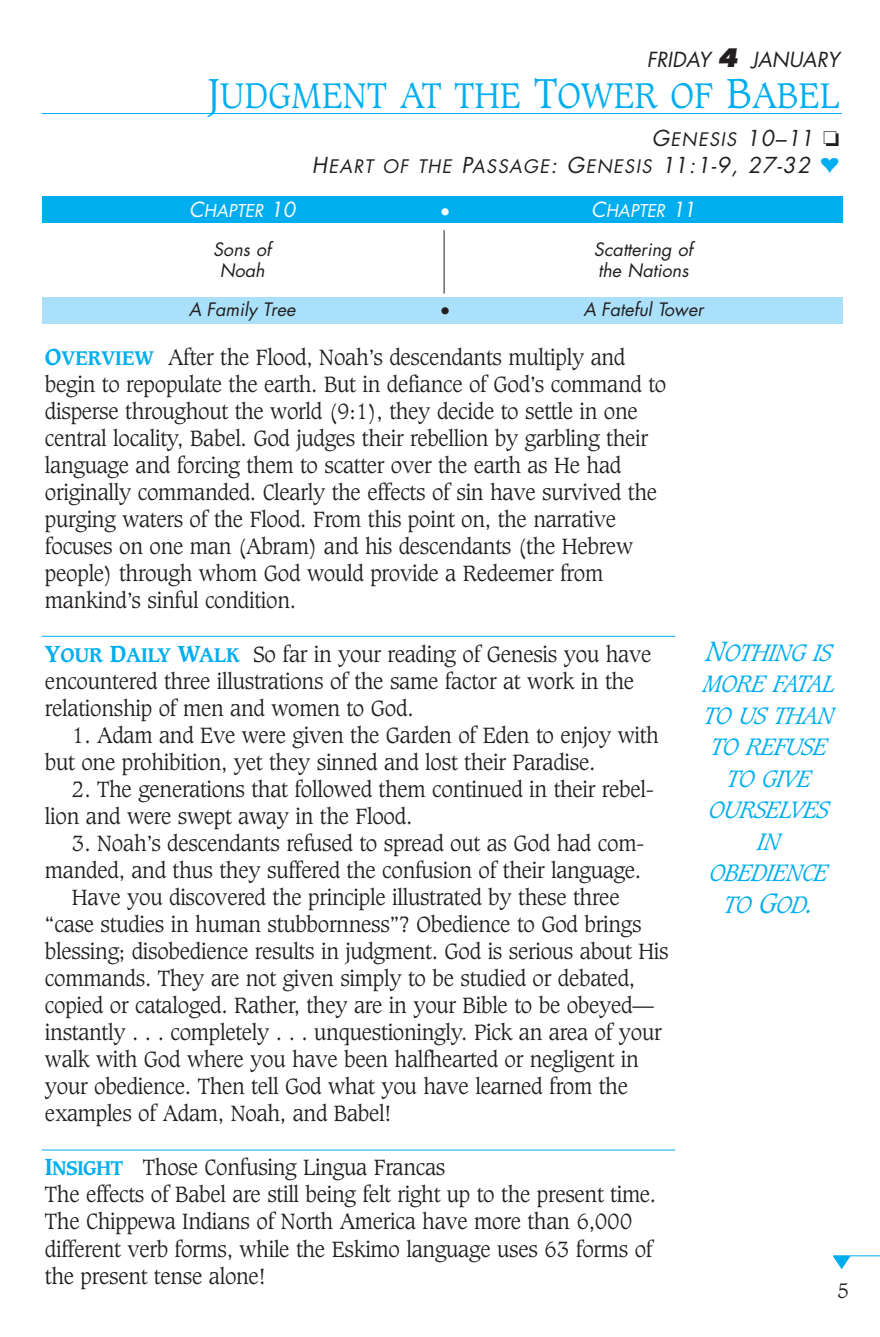
<style>
.page{position:relative;width:880px;height:1337px;background:#fff}
.page>*{position:absolute;margin:0;border:0;box-sizing:border-box;transform-origin:0 0}
.t1{font:300 34.43px "Caxton";color:#00aeef}
.t2{font:italic 300 22.95px/31.5px "Caxton";letter-spacing:-.035em;color:#00aeef;text-align:center}
.t3{font:300 21.38px/27px "Caxton";letter-spacing:-.01em;color:#231f20}
.t4{font:italic 21.38px "Futura";color:#231f20}
.t5{font:italic 20.25px "Futura";color:#231f20}
.t6{font:300 20.25px "Caxton";color:#231f20}
.t7{font:italic 20.25px "Futura";color:#fff}
.t8{font:300 20.25px "Caxton";color:#fff}
.t9{font:italic 18.22px "Futura";letter-spacing:.07em;color:#231f20}
.t10{font:italic 18px/20.2px "Futura";color:#231f20;text-align:center}
.t11{font:italic 17.32px "Futura";color:#fff}
.s1{font-weight:800;font-size:24.75px}
.s2{font-size:40.5px}
.s3{font-size:18.22px}
.s4{font-size:21.38px}
.s5{color:#00aeef}
.s6{font-size:20.25px}
.s7{font-weight:700;font-size:22.5px;color:#00aeef}
.s8{font-weight:700;font-size:19.12px;color:#00aeef}
.s9{font-size:27px}
</style>
<div class="page">
<svg style="left:832px;top:1255px;width:18px;height:14px"></svg>
<hr style="left:833px;top:1255px;width:47px;height:1px;background:#00aeef">
<hr style="left:42px;top:636px;width:633px;height:1px;background:#00aeef">
<hr style="left:42px;top:1149px;width:633px;height:1px;background:#00aeef">
<hr style="left:42px;top:113px;width:799px;height:1px;background:#00aeef">
<div style="left:43px;top:297px;width:800px;height:27px;background:#aae0f9"></div>
<div style="left:43px;top:196px;width:800px;height:27px;background:#00aeef"></div>
<hr style="left:444px;top:230px;width:1px;height:63px;background:#231f20">
<p class="t5" style="left:646px;top:50px;width:194px">FRIDAY <span class="s1">4</span> JANUARY</p>
<h1 class="t1" style="left:208px;top:79px;width:632px"><span class="s2">J</span>UDGMENT AT THE <span class="s2">T</span>OWER OF <span class="s2">B</span>ABEL</h1>
<p class="t4" style="left:652px;top:128px;width:189px">G<span class="s3">ENESIS</span> 10–11 ❏</p>
<p class="t9" style="left:312px;top:158px;width:529px"><span class="s4">H</span>EART OF THE <span class="s4">P</span>ASSAGE<span class="s4">: G</span>ENESIS <span class="s4">11:1-9, 27-32</span> <span class="s5">♥</span></p>
<p class="t11" style="left:189px;top:203px;width:107px"><span class="s6">C</span>HAPTER <span class="s6">10</span></p>
<p class="t7" style="left:591px;top:200px;width:16px">C</p>
<p class="t8" style="left:440px;top:202px;width:12px">•</p>
<p class="t11" style="left:606px;top:203px;width:91px">HAPTER <span class="s6">11</span></p>
<p class="t10" style="left:213px;top:241px;width:59px">Sons of<br>Noah</p>
<p class="t10" style="left:594px;top:241px;width:100px;text-align:left">Scattering of the Nations</p>
<p class="t10" style="left:189px;top:301px;width:108px">A Family Tree</p>
<p class="t10" style="left:583px;top:301px;width:121px">A Fateful Tower</p>
<p class="t6" style="left:440px;top:301px;width:12px">•</p>
<p class="t3" style="left:45px;top:345px;width:623px"><span class="s7">O</span><span class="s8">VERVIEW</span> After the Flood, Noah’s descendants multiply and begin to repopulate the earth. But in defiance of God’s command to disperse throughout the world (9:1), they decide to settle in one central locality, Babel. God judges their rebellion by garbling their language and forcing them to scatter over the earth as He had originally commanded. Clearly the effects of sin have survived the purging waters of the Flood. From this point on, the narrative focuses on one man (Abram) and his descendants (the Hebrew people) through whom God would provide a Redeemer from mankind’s sinful condition.</p>
<p class="t3" style="left:45px;top:642px;width:608px"><span class="s7">Y</span><span class="s8">OUR</span> <span class="s7">D</span><span class="s8">AILY</span> <span class="s7">W</span><span class="s8">ALK</span> So far in your reading of Genesis you have encountered three illustrations of the same factor at work in the relationship of men and women to God.</p>
<p class="t3" style="left:45px;top:723px;width:615px;text-indent:27px">1. Adam and Eve were given the Garden of Eden to enjoy with but one prohibition, yet they sinned and lost their Paradise.</p>
<p class="t3" style="left:45px;top:777px;width:610px;text-indent:27px">2. The generations that followed them continued in their rebel&shy;lion and were swept away in the Flood.</p>
<p class="t3" style="left:72px;top:831px;width:574px">3. Noah’s descendants refused to spread out as God had com-</p>
<p class="t3" style="left:45px;top:858px;width:598px">manded, and thus they suffered the confusion of their language.</p>
<p class="t3" style="left:72px;top:885px;width:549px">Have you discovered the principle illustrated by these three</p>
<p class="t3" style="left:45px;top:912px;width:598px">“case studies in human stubbornness”? Obedience to God brings</p>
<p class="t3" style="left:45px;top:939px;width:625px">blessing; disobedience results in judgment. God is serious about His</p>
<p class="t3" style="left:45px;top:966px;width:592px">commands. They are not given simply to be studied or debated,</p>
<p class="t3" style="left:45px;top:993px;width:610px">copied or cataloged. Rather, they are in your Bible to be obeyed—</p>
<p class="t3" style="left:45px;top:1020px;width:618px">instantly . . . completely . . . unquestioningly. Pick an area of your</p>
<p class="t3" style="left:45px;top:1047px;width:595px">walk with God where you have been halfhearted or negligent in</p>
<p class="t3" style="left:45px;top:1074px;width:584px">your obedience. Then tell God what you have learned from the</p>
<p class="t3" style="left:45px;top:1101px;width:348px">examples of Adam, Noah, and Babel!</p>
<p class="t3" style="left:45px;top:1155px;width:613px"><span class="s7">I</span><span class="s8">NSIGHT</span> Those Confusing Lingua Francas<br>The effects of Babel are still being felt right up to the present time.<br>The Chippewa Indians of North America have more than 6,000 different verb forms, while the Eskimo language uses 63 forms of the present tense alone!</p>
<p class="t2" style="left:703px;top:638px;width:134px"><span class="s9">N</span>OTHING IS<br>MORE FATAL<br>TO US THAN<br>TO REFUSE<br>TO GIVE<br>OURSELVES<br>IN<br>OBEDIENCE<br>TO <span class="s9">G</span>OD<span class="s9">.</span></p>
<p class="t6" style="left:837px;top:1281px;width:14px">5</p>
</div>
